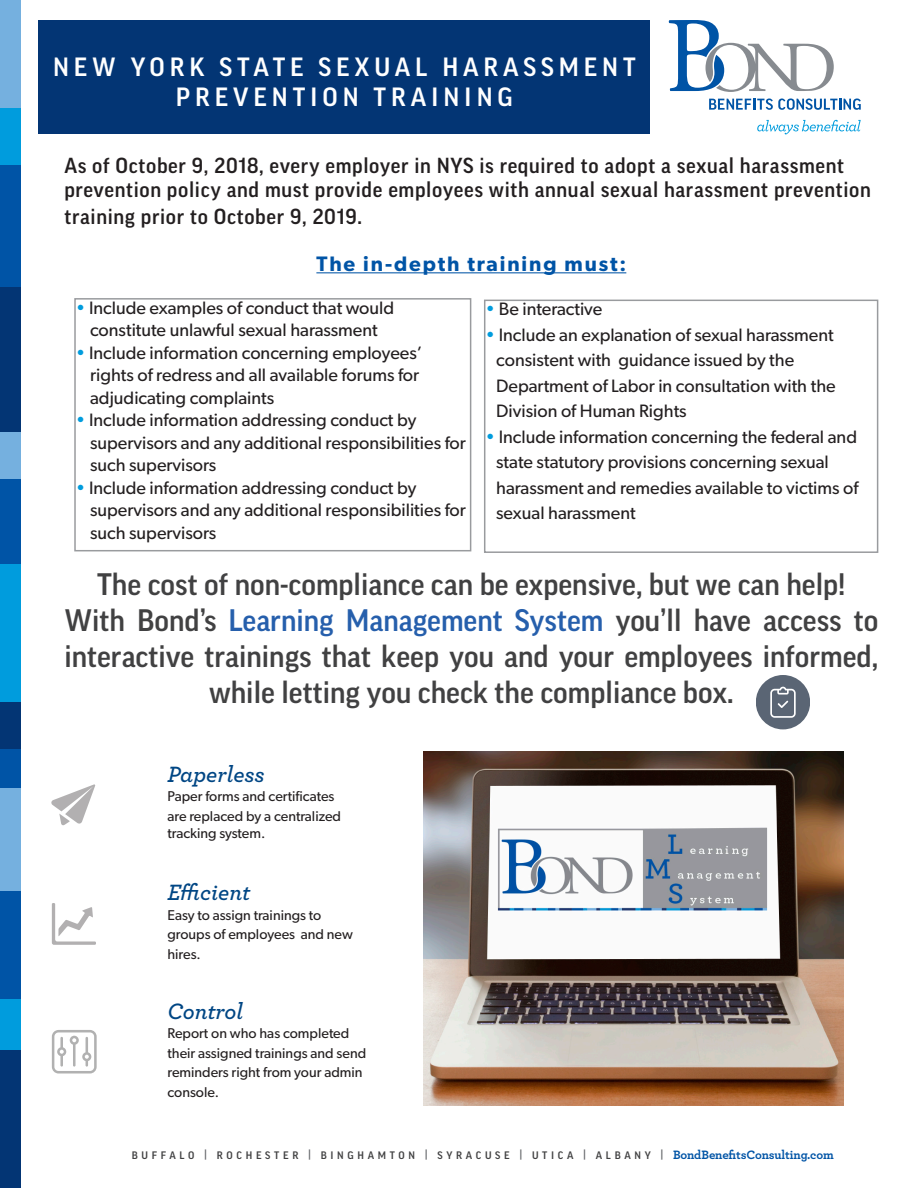
<style>
.page{position:relative;width:918px;height:1188px;background:#fff}
.page>*{position:absolute;margin:0;border:0;box-sizing:border-box;transform-origin:0 0}
.t1{font:500 30px/36px "Good Pro";color:#414142;text-align:center}
.t2{font:500 25.5px/30px "Good Pro";letter-spacing:.19em;color:#fff;text-align:center}
.t3{font:italic 600 23.25px "Archer";color:#004684}
.t4{font:500 21px/24px "Good Pro";letter-spacing:.03em;color:#231f20}
.t5{font:600 21px "Gibson";letter-spacing:.09em;color:#0054a6}
.t6{font:18px/22.5px "Gibson";color:#231f20}
.t7{font:14.25px/19.5px "Gibson";color:#231f20}
.t8{font:500 10.5px "Good Pro";letter-spacing:.35em;color:#414142}
.s1{color:#009cdd}
.s2{color:#265fac}
.s3{color:#65676b}
.s4{font-family:"Archer";font-weight:700;font-size:12.75px;color:#0054a6}
</style>
<div class="page">
<div style="left:0;top:0;width:20px;height:1188px;background:#0054a6"></div>
<div style="left:0;top:0;width:20px;height:108px;background:#75b0df"></div>
<div style="left:0;top:108px;width:20px;height:57px;background:#009cdd"></div>
<div style="left:0;top:432px;width:20px;height:46px;background:#75b0df"></div>
<div style="left:0;top:287px;width:20px;height:145px;background:#033574"></div>
<div style="left:0;top:565px;width:20px;height:137px;background:#009cdd"></div>
<div style="left:0;top:702px;width:20px;height:46px;background:#033574"></div>
<div style="left:0;top:789px;width:20px;height:102px;background:#75b0df"></div>
<div style="left:0;top:999px;width:20px;height:52px;background:#009cdd"></div>
<div style="left:0;top:1051px;width:20px;height:137px;background:#033574"></div>
<svg style="left:669px;top:20px;width:165px;height:72px"></svg>
<svg style="left:709px;top:98px;width:152px;height:12px"></svg>
<svg style="left:757px;top:120px;width:104px;height:14px"></svg>
<div style="left:39px;top:21px;width:611px;height:113px;background:#033574"></div>
<hr style="left:316px;top:272px;width:310px;height:1px;background:#0054a6">
<div style="left:484px;top:300px;width:394px;height:253px;border:2px solid #999b9e"></div>
<div style="left:74px;top:298px;width:397px;height:253px;border:2px solid #999b9e"></div>
<img style="left:424px;top:752px;width:419px;height:354px">
<svg style="left:51px;top:784px;width:44px;height:41px"></svg>
<svg style="left:52px;top:903px;width:44px;height:42px"></svg>
<svg style="left:52px;top:1030px;width:45px;height:44px"></svg>
<div style="left:756px;top:675px;width:54px;height:54px;background:#5a6574;border-radius:50%"></div>
<svg style="left:770px;top:687px;width:26px;height:31px"></svg>
<p class="t2" style="left:53px;top:51px;width:584px">NEW YORK STATE SEXUAL HARASSMENT<br>PREVENTION TRAINING</p>
<p class="t4" style="left:64px;top:153px;width:808px">As of October 9, 2018, every employer in NYS is required to adopt a sexual harassment prevention policy and must provide employees with annual sexual harassment prevention</p>
<p class="t4" style="left:64px;top:204px;width:299px">training prior to October 9, 2019.</p>
<p class="t5" style="left:316px;top:251px;width:311px">The in-depth training must:</p>
<p class="t6" style="left:76px;top:296px;width:320px;text-align:center"><span class="s1">•</span> Include examples of conduct that would constitute unlawful sexual harassment</p>
<p class="t6" style="left:76px;top:341px;width:348px"><span class="s1">•</span> Include information concerning employees’</p>
<p class="t6" style="left:90px;top:364px;width:331px">rights of redress and all available forums for</p>
<p class="t6" style="left:90px;top:386px;width:186px">adjudicating complaints</p>
<p class="t6" style="left:90px;top:409px;width:377px;text-indent:-14px"><span class="s1">•</span> Include information addressing conduct by supervisors and any additional responsibilities for such supervisors</p>
<p class="t6" style="left:90px;top:476px;width:377px;text-indent:-14px"><span class="s1">•</span> Include information addressing conduct by supervisors and any additional responsibilities for such supervisors</p>
<p class="t6" style="left:485px;top:298px;width:118px"><span class="s1">•</span> Be interactive</p>
<p class="t6" style="left:496px;top:322px;width:339px;line-height:25.5px;text-indent:-11px"><span class="s1">•</span> Include an explanation of sexual harassment consistent with guidance issued by the</p>
<p class="t6" style="left:496px;top:374px;width:341px">Department of Labor in consultation with the</p>
<p class="t6" style="left:496px;top:400px;width:192px">Division of Human Rights</p>
<p class="t6" style="left:496px;top:424px;width:362px;line-height:25.5px;text-indent:-11px"><span class="s1">•</span> Include information concerning the federal and state statutory provisions concerning sexual</p>
<p class="t6" style="left:496px;top:475px;width:364px;line-height:25.5px">harassment and remedies available to victims of sexual harassment</p>
<p class="t1" style="left:97px;top:566px;width:750px">The cost of non-compliance can be expensive, but we can help!</p>
<p class="t1" style="left:64px;top:602px;width:816px">With Bond’s <span class="s2">Learning Management System</span> you’ll have access to interactive trainings that keep you and your employees informed, while letting you check the compliance box.</p>
<p class="t3" style="left:167px;top:756px;width:99px">Paperless</p>
<p class="t7" style="left:167px;top:786px;width:175px">Paper forms and certificates are replaced by a centralized</p>
<p class="t7" style="left:167px;top:823px;width:99px">tracking system.</p>
<p class="t3" style="left:167px;top:875px;width:84px">Efficient</p>
<p class="t7" style="left:167px;top:905px;width:187px">Easy to assign trainings to groups of employees and new hires.</p>
<p class="t3" style="left:167px;top:993px;width:77px">Control</p>
<p class="t7" style="left:167px;top:1023px;width:200px">Report on who has completed their assigned trainings and send reminders right from your admin console.</p>
<p class="t8" style="left:132px;top:1149px;width:704px">BUFFALO <span class="s3">|</span> ROCHESTER <span class="s3">|</span> BINGHAMTON <span class="s3">|</span> SYRACUSE <span class="s3">|</span> UTICA <span class="s3">|</span> ALBANY <span class="s3">|</span> <span class="s4">BondBenefitsConsulting.com</span></p>
</div>
